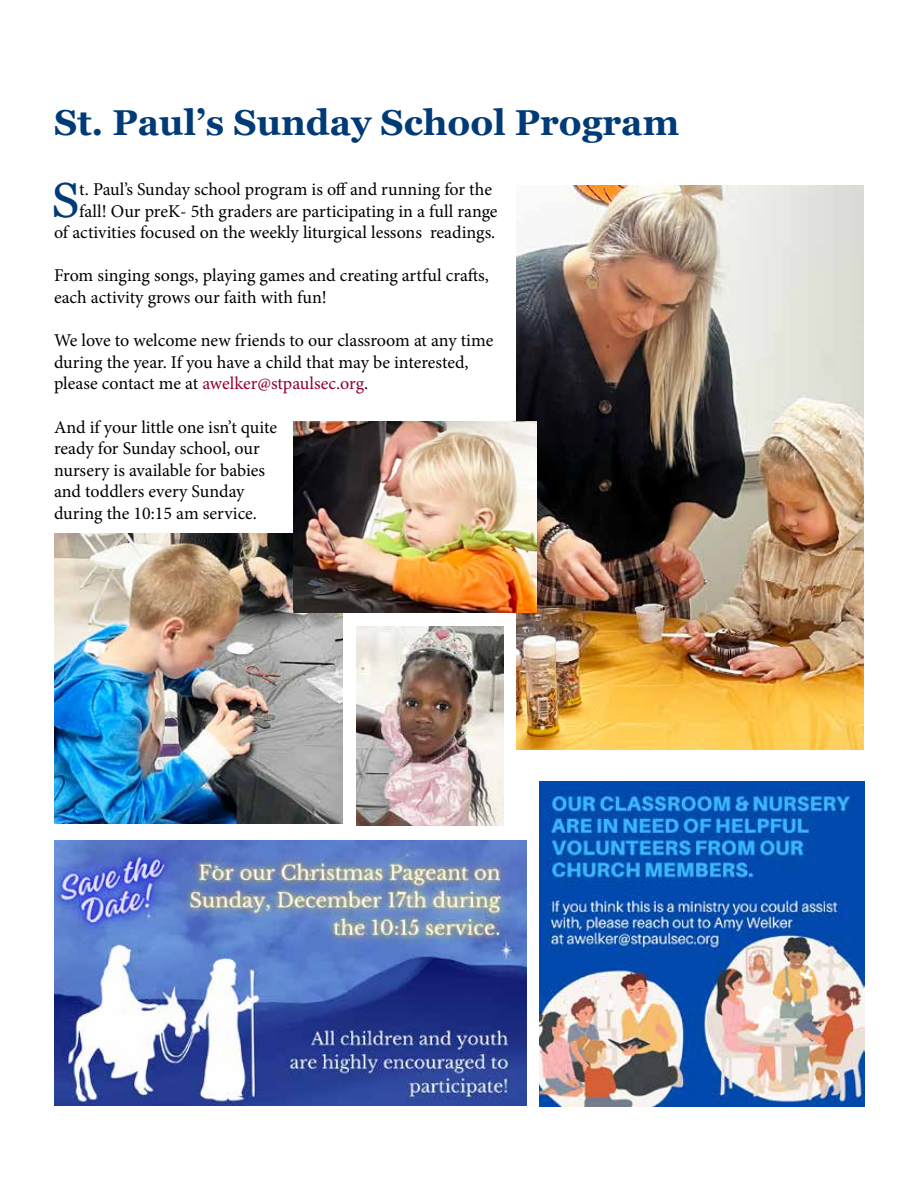
<style>
.page{position:relative;width:918px;height:1188px;background:#fff}
.page>*{position:absolute;margin:0;border:0;box-sizing:border-box;transform-origin:0 0}
.t1{font:49.2px "Georgia";color:#003b77}
.t2{font:700 36px "Georgia";color:#003b77}
.t3{font:18px/21.6px "Minion Pro";color:#000}
.s1{color:#92002d}
</style>
<div class="page">
<img style="left:356px;top:626px;width:147px;height:199px">
<img style="left:540px;top:782px;width:324px;height:324px">
<img style="left:516px;top:186px;width:348px;height:564px">
<img style="left:55px;top:534px;width:288px;height:290px">
<img style="left:294px;top:422px;width:243px;height:191px">
<img style="left:54px;top:840px;width:473px;height:266px">
<h2 class="t2" style="left:54px;top:100px;width:627px">St. Paul’s Sunday School Program</h2>
<h1 class="t1" style="left:52px;top:170px;width:29px">S</h1>
<p class="t3" style="left:79px;top:178px;width:414px">t. Paul’s Sunday school program is off and running for the</p>
<p class="t3" style="left:79px;top:200px;width:420px">fall! Our preK- 5th graders are participating in a full range</p>
<p class="t3" style="left:54px;top:222px;width:443px">of activities focused on the weekly liturgical lessons readings.</p>
<p class="t3" style="left:54px;top:265px;width:437px">From singing songs, playing games and creating artful crafts, each activity grows our faith with fun!</p>
<p class="t3" style="left:54px;top:330px;width:441px">We love to welcome new friends to our classroom at any time during the year. If you have a child that may be interested, please contact me at <span class="s1">awelker@stpaulsec.org</span>.</p>
<p class="t3" style="left:54px;top:416px;width:225px">And if your little one isn’t quite ready for Sunday school, our nursery is available for babies and toddlers every Sunday during the 10:15 am service.</p>
</div>
